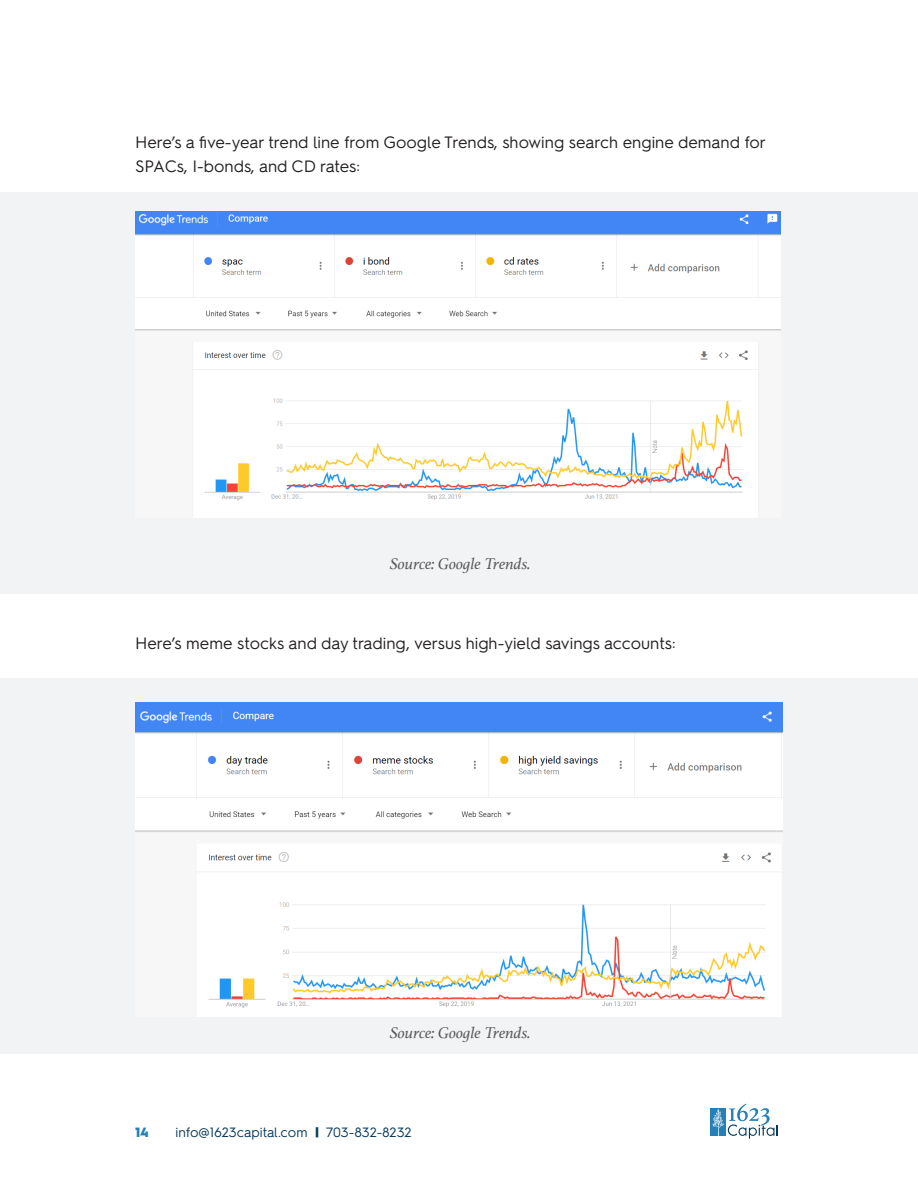
<style>
.page{position:relative;width:918px;height:1188px;background:#fff}
.page>*{position:absolute;margin:0;border:0;box-sizing:border-box;transform-origin:0 0}
.BODY{font:16.5px/24px "Hurme Geometric Sans 2";color:#231f20}
.BODY-2{font:italic 16.5px "Athelas";color:#57585a}
.t1{font:13.5px "Hurme Geometric Sans 2";color:#063a5a}
.t2{font:900 13.5px "Hurme Geometric Sans 2";color:#2480b8}
.s1{font-weight:900}
</style>
<div class="page">
<svg style="left:710px;top:1104px;width:68px;height:35px"></svg>
<div style="left:0;top:192px;width:918px;height:402px;background:#f2f3f4"></div>
<img style="left:135px;top:212px;width:646px;height:305px">
<div style="left:0;top:678px;width:918px;height:376px;background:#f2f3f4"></div>
<img style="left:135px;top:702px;width:648px;height:314px">
<p class="BODY" style="left:135px;top:129px;width:633px">Here’s a five-year trend line from Google Trends, showing search engine demand for<br>SPACs, I-bonds, and CD rates:</p>
<p class="BODY-2" style="left:390px;top:551px;width:142px">Source: Google Trends.</p>
<p class="BODY" style="left:135px;top:630px;width:542px">Here’s meme stocks and day trading, versus high-yield savings accounts:</p>
<p class="BODY-2" style="left:390px;top:1020px;width:142px">Source: Google Trends.</p>
<p class="t2" style="left:135px;top:1123px;width:15px">14</p>
<p class="t1" style="left:176px;top:1123px;width:238px">info@1623capital.com <span class="s1">|</span> 703-832-8232</p>
</div>
